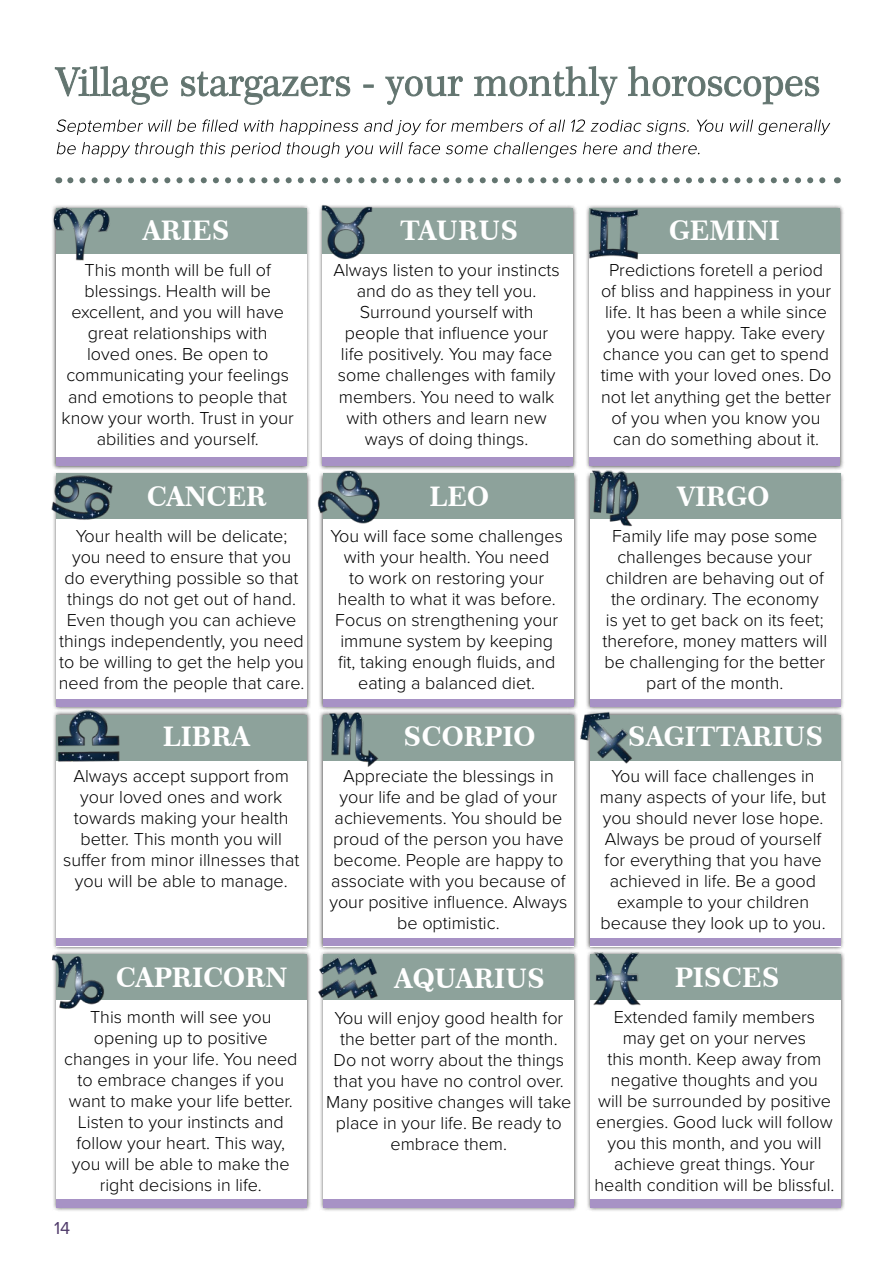
<style>
.page{position:relative;width:893px;height:1263px;background:#fff}
.page>*{position:absolute;margin:0;border:0;box-sizing:border-box;transform-origin:0 0}
.t1{font:27px "Century 751 BT Bold B";color:#fff}
.t2{font:300 18px/21px "Proxima Nova";color:#000;text-align:center}
.t3{font:18px "Proxima Nova";color:#4f3a6a}
</style>
<div class="page">
<svg style="left:57px;top:142px;width:643px;height:16px"></svg>
<svg style="left:56px;top:119px;width:774px;height:16px"></svg>
<svg style="left:55px;top:66px;width:764px;height:38px"></svg>
<svg style="left:70px;top:177px;width:756px;height:6px"></svg>
<div style="left:51px;top:204px;width:260px;height:266px;background:#000;opacity:.75"></div>
<div style="left:56px;top:209px;width:250px;height:257px;background:#fff"></div>
<div style="left:318px;top:204px;width:259px;height:266px;background:#000;opacity:.75"></div>
<div style="left:323px;top:209px;width:250px;height:257px;background:#fff"></div>
<div style="left:585px;top:204px;width:259px;height:266px;background:#000;opacity:.75"></div>
<div style="left:590px;top:209px;width:250px;height:257px;background:#fff"></div>
<div style="left:52px;top:471px;width:259px;height:241px;background:#000;opacity:.75"></div>
<div style="left:56px;top:475px;width:251px;height:232px;background:#fff"></div>
<div style="left:319px;top:471px;width:259px;height:241px;background:#000;opacity:.75"></div>
<div style="left:323px;top:475px;width:250px;height:232px;background:#fff"></div>
<div style="left:585px;top:471px;width:260px;height:241px;background:#000;opacity:.75"></div>
<div style="left:590px;top:475px;width:250px;height:232px;background:#fff"></div>
<div style="left:52px;top:710px;width:259px;height:241px;background:#000;opacity:.75"></div>
<div style="left:56px;top:715px;width:251px;height:231px;background:#fff"></div>
<div style="left:319px;top:710px;width:259px;height:241px;background:#000;opacity:.75"></div>
<div style="left:323px;top:715px;width:250px;height:231px;background:#fff"></div>
<div style="left:585px;top:710px;width:260px;height:241px;background:#000;opacity:.75"></div>
<div style="left:590px;top:715px;width:250px;height:231px;background:#fff"></div>
<div style="left:52px;top:950px;width:259px;height:262px;background:#000;opacity:.75"></div>
<div style="left:57px;top:955px;width:250px;height:252px;background:#fff"></div>
<div style="left:319px;top:950px;width:259px;height:262px;background:#000;opacity:.75"></div>
<div style="left:324px;top:955px;width:250px;height:252px;background:#fff"></div>
<div style="left:586px;top:950px;width:259px;height:262px;background:#000;opacity:.75"></div>
<div style="left:591px;top:955px;width:250px;height:252px;background:#fff"></div>
<div style="left:56px;top:209px;width:250px;height:45px;background:#8da29b"></div>
<div style="left:323px;top:209px;width:250px;height:45px;background:#8da29b"></div>
<div style="left:590px;top:209px;width:250px;height:45px;background:#8da29b"></div>
<div style="left:56px;top:457px;width:250px;height:9px;background:#a792c5"></div>
<div style="left:323px;top:457px;width:250px;height:9px;background:#a792c5"></div>
<div style="left:590px;top:457px;width:250px;height:9px;background:#a792c5"></div>
<div style="left:56px;top:699px;width:251px;height:8px;background:#a792c5"></div>
<div style="left:323px;top:699px;width:250px;height:8px;background:#a792c5"></div>
<div style="left:590px;top:699px;width:250px;height:8px;background:#a792c5"></div>
<div style="left:56px;top:938px;width:251px;height:8px;background:#a792c5"></div>
<div style="left:323px;top:938px;width:250px;height:8px;background:#a792c5"></div>
<div style="left:590px;top:938px;width:250px;height:8px;background:#a792c5"></div>
<div style="left:57px;top:1199px;width:250px;height:8px;background:#a792c5"></div>
<div style="left:324px;top:1199px;width:250px;height:8px;background:#a792c5"></div>
<div style="left:591px;top:1199px;width:250px;height:8px;background:#a792c5"></div>
<img style="left:51px;top:206px;width:62px;height:60px">
<img style="left:318px;top:204px;width:60px;height:57px">
<img style="left:585px;top:204px;width:63px;height:60px">
<div style="left:57px;top:955px;width:250px;height:45px;background:#8da29b"></div>
<div style="left:324px;top:955px;width:250px;height:45px;background:#8da29b"></div>
<div style="left:591px;top:955px;width:250px;height:45px;background:#8da29b"></div>
<div style="left:56px;top:715px;width:251px;height:45px;background:#8da29b"></div>
<div style="left:323px;top:715px;width:250px;height:45px;background:#8da29b"></div>
<div style="left:590px;top:715px;width:250px;height:45px;background:#8da29b"></div>
<div style="left:56px;top:474px;width:251px;height:45px;background:#8da29b"></div>
<div style="left:323px;top:474px;width:250px;height:45px;background:#8da29b"></div>
<div style="left:590px;top:474px;width:250px;height:45px;background:#8da29b"></div>
<img style="left:51px;top:469px;width:64px;height:57px">
<img style="left:317px;top:466px;width:65px;height:61px">
<img style="left:587px;top:467px;width:56px;height:61px">
<img style="left:55px;top:705px;width:65px;height:62px">
<img style="left:325px;top:707px;width:57px;height:60px">
<img style="left:580px;top:706px;width:56px;height:63px">
<img style="left:51px;top:946px;width:55px;height:64px">
<img style="left:318px;top:952px;width:67px;height:52px">
<img style="left:585px;top:949px;width:59px;height:61px">
<h1 class="t1" style="left:143px;top:214px;width:88px">ARIES</h1>
<p class="t2" style="left:62px;top:259px;width:234px">This month will be full of blessings. Health will be excellent, and you will have great relationships with<br>loved ones. Be open to communicating your feelings and emotions to people that know your worth. Trust in your abilities and yourself.</p>
<h1 class="t1" style="left:147px;top:480px;width:121px">CANCER</h1>
<p class="t2" style="left:59px;top:525px;width:247px">Your health will be delicate;<br>you need to ensure that you<br>do everything possible so that things do not get out of hand.<br>Even though you can achieve things independently, you need to be willing to get the help you need from the people that care.</p>
<h1 class="t1" style="left:163px;top:720px;width:88px">LIBRA</h1>
<p class="t2" style="left:63px;top:765px;width:238px">Always accept support from your loved ones and work towards making your health better. This month you will suffer from minor illnesses that you will be able to manage.</p>
<h1 class="t1" style="left:116px;top:960px;width:173px">CAPRICORN</h1>
<p class="t2" style="left:64px;top:1005px;width:235px">This month will see you opening up to positive changes in your life. You need to embrace changes if you want to make your life better.<br>Listen to your instincts and follow your heart. This way, you will be able to make the right decisions in life.</p>
<p class="t3" style="left:54px;top:1215px;width:18px">14</p>
<h1 class="t1" style="left:400px;top:214px;width:119px">TAURUS</h1>
<p class="t2" style="left:333px;top:259px;width:228px">Always listen to your instincts and do as they tell you.<br>Surround yourself with people that influence your life positively. You may face some challenges with family members. You need to walk with others and learn new ways of doing things.</p>
<h1 class="t1" style="left:430px;top:480px;width:61px">LEO</h1>
<p class="t2" style="left:330px;top:525px;width:234px">You will face some challenges with your health. You need<br>to work on restoring your health to what it was before.<br>Focus on strengthening your immune system by keeping fit, taking enough fluids, and eating a balanced diet.</p>
<h1 class="t1" style="left:404px;top:720px;width:133px">SCORPIO</h1>
<p class="t2" style="left:329px;top:765px;width:240px">Appreciate the blessings in your life and be glad of your achievements. You should be proud of the person you have become. People are happy to associate with you because of your positive influence. Always be optimistic.</p>
<h1 class="t1" style="left:395px;top:961px;width:152px">AQUARIUS</h1>
<p class="t2" style="left:326px;top:1006px;width:247px">You will enjoy good health for the better part of the month.<br>Do not worry about the things that you have no control over.<br>Many positive changes will take place in your life. Be ready to embrace them.</p>
<h1 class="t1" style="left:669px;top:214px;width:112px">GEMINI</h1>
<p class="t2" style="left:601px;top:259px;width:232px">Predictions foretell a period of bliss and happiness in your life. It has been a while since you were happy. Take every chance you can get to spend time with your loved ones. Do not let anything get the better of you when you know you can do something about it.</p>
<h1 class="t1" style="left:677px;top:480px;width:94px">VIRGO</h1>
<p class="t2" style="left:602px;top:525px;width:226px">Family life may pose some challenges because your children are behaving out of the ordinary. The economy<br>is yet to get back on its feet; therefore, money matters will be challenging for the better part of the month.</p>
<h1 class="t1" style="left:628px;top:720px;width:197px">SAGITTARIUS</h1>
<p class="t2" style="left:600px;top:765px;width:228px">You will face challenges in many aspects of your life, but you should never lose hope.<br>Always be proud of yourself for everything that you have achieved in life. Be a good example to your children because they look up to you.</p>
<h1 class="t1" style="left:675px;top:960px;width:106px">PISCES</h1>
<p class="t2" style="left:594px;top:1005px;width:242px">Extended family members<br>may get on your nerves<br>this month. Keep away from negative thoughts and you<br>will be surrounded by positive energies. Good luck will follow you this month, and you will achieve great things. Your health condition will be blissful.</p>
</div>
